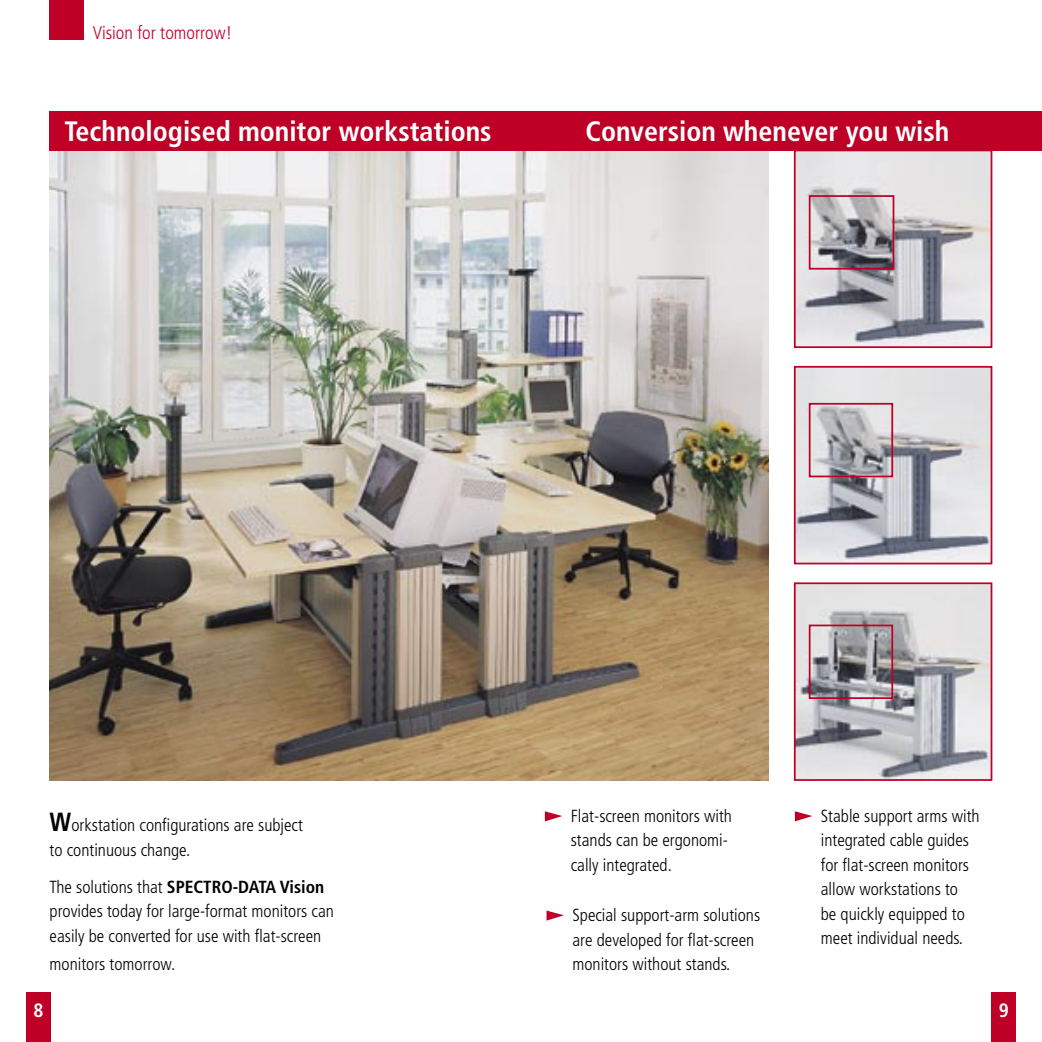
<style>
.page{position:relative;width:1042px;height:1042px;background:#fff}
.page>*{position:absolute;margin:0;border:0;box-sizing:border-box;transform-origin:0 0}
.t1{font:700 condensed 28px "Frutiger";color:#fff}
.t2{font:700 condensed 19.25px "Frutiger";color:#fff}
.t3{font:300 condensed 18.38px "Frutiger";color:#be0027}
.t4{font:300 condensed 17.5px/24.5px "Frutiger";color:#000}
.s1{font-weight:700;font-size:26.25px}
.s2{font-weight:700}
</style>
<div class="page">
<div style="left:26px;top:992px;width:25px;height:50px;background:#be0027"></div>
<div style="left:991px;top:992px;width:25px;height:50px;background:#be0027"></div>
<img style="left:50px;top:151px;width:719px;height:630px">
<img style="left:797px;top:153px;width:192px;height:192px">
<div style="left:794px;top:150px;width:198px;height:198px;border:2px solid #be0027"></div>
<img style="left:797px;top:369px;width:192px;height:192px">
<div style="left:794px;top:366px;width:198px;height:198px;border:2px solid #be0027"></div>
<img style="left:797px;top:585px;width:192px;height:193px">
<div style="left:794px;top:582px;width:198px;height:199px;border:2px solid #be0027"></div>
<div style="left:50px;top:112px;width:992px;height:39px;background:#be0027"></div>
<svg style="left:544px;top:811px;width:18px;height:11px"></svg>
<svg style="left:794px;top:811px;width:18px;height:11px"></svg>
<svg style="left:546px;top:910px;width:18px;height:11px"></svg>
<div style="left:809px;top:195px;width:85px;height:75px;border:2px solid #be0027"></div>
<div style="left:809px;top:403px;width:84px;height:74px;border:2px solid #be0027"></div>
<div style="left:809px;top:624px;width:84px;height:75px;border:2px solid #be0027"></div>
<div style="left:50px;top:0;width:34px;height:40px;background:#be0027"></div>
<p class="t3" style="left:93px;top:23px;width:141px">Vision for tomorrow!</p>
<h1 class="t1" style="left:64px;top:115px;width:429px">Technologised monitor workstations</h1>
<h1 class="t1" style="left:585px;top:115px;width:365px">Conversion whenever you wish</h1>
<p class="t4" style="left:50px;top:813px;width:255px"><span class="s1">W</span>orkstation configurations are subject to continuous change.</p>
<p class="t4" style="left:50px;top:874px;width:286px">The solutions that <span class="s2">SPECTRO-DATA Vision </span>provides today for large-format monitors can easily be converted for use with flat-screen</p>
<p class="t4" style="left:50px;top:951px;width:127px">monitors tomorrow.</p>
<p class="t4" style="left:571px;top:804px;width:163px">Flat-screen monitors with stands can be ergonomi&shy;cally integrated.</p>
<p class="t4" style="left:821px;top:804px;width:160px">Stable support arms with integrated cable guides for flat-screen monitors allow workstations to<br>be quickly equipped to meet individual needs.</p>
<p class="t4" style="left:572px;top:903px;width:189px">Special support-arm solutions are developed for flat-screen monitors without stands.</p>
<p class="t2" style="left:34px;top:999px;width:12px">8</p>
<p class="t2" style="left:998px;top:999px;width:12px">9</p>
</div>
